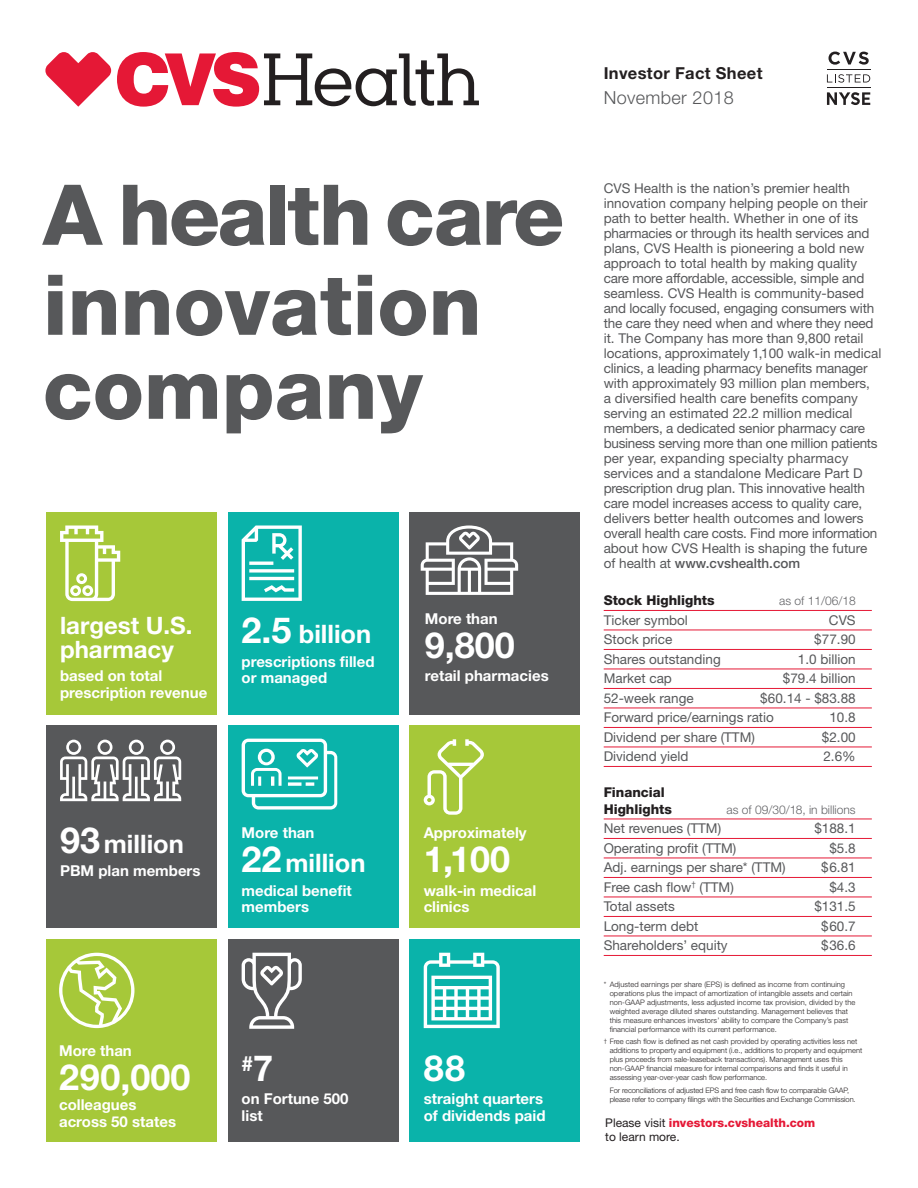
<style>
.page{position:relative;width:918px;height:1188px;background:#fff}
.page>*{position:absolute;margin:0;border:0;box-sizing:border-box;transform-origin:0 0}
.LTS_11_white{font:800 84px/87px "Helvetica Neue";color:#57585a}
.t1{font:700 36px "Helvetica Neue";color:#fff}
.t2{font:700 25.5px "Helvetica Neue";color:#fff}
.t3{font:700 24px/24px "Helvetica Neue";color:#fff}
.t4{font:700 21px "Helvetica Neue";color:#fff}
.t5{font:300 18px "Helvetica Neue";letter-spacing:.02em;color:#57585a}
.t6{font:700 16.5px "Helvetica Neue";letter-spacing:.02em;color:#231f20}
.KO_highlight{font:700 15px/16.5px "Helvetica Neue";color:#fff}
.IFC__Boilerplate__11{font:13.5px/15px "Helvetica Neue";color:#57585a}
.IFC__Boilerplate__11-2{font:800 13.5px/16.5px "Helvetica Neue";color:#231f20}
.t7{font:12px/13.5px "Helvetica Neue";color:#231f20}
.IFC__Boilerplate__11-3{font:300 12px "Helvetica Neue";color:#636366}
.t8{font:300 7.5px/9px "Helvetica Neue";color:#231f20}
.s1{font-weight:500}
.s2{font-size:36px}
.s3{font-size:6px}
.s4{font-weight:800;color:#e51836}
</style>
<div class="page">
<div style="left:47px;top:512px;width:170px;height:203px;background:#a6c839"></div>
<div style="left:47px;top:725px;width:170px;height:203px;background:#57585a"></div>
<div style="left:47px;top:939px;width:170px;height:203px;background:#a6c839"></div>
<div style="left:228px;top:512px;width:170px;height:203px;background:#0ab3aa"></div>
<div style="left:228px;top:725px;width:170px;height:203px;background:#0ab3aa"></div>
<div style="left:228px;top:939px;width:170px;height:203px;background:#57585a"></div>
<div style="left:409px;top:512px;width:171px;height:203px;background:#57585a"></div>
<div style="left:409px;top:725px;width:171px;height:203px;background:#a6c839"></div>
<div style="left:409px;top:939px;width:171px;height:203px;background:#0ab3aa"></div>
<hr style="left:604px;top:610px;width:268px;height:1px;background:#e51836">
<hr style="left:604px;top:630px;width:268px;height:1px;background:#e51836">
<hr style="left:604px;top:649px;width:268px;height:1px;background:#e51836">
<hr style="left:604px;top:669px;width:268px;height:1px;background:#e51836">
<hr style="left:604px;top:688px;width:268px;height:1px;background:#e51836">
<hr style="left:604px;top:708px;width:268px;height:1px;background:#e51836">
<hr style="left:604px;top:727px;width:268px;height:1px;background:#e51836">
<hr style="left:604px;top:747px;width:268px;height:1px;background:#e51836">
<hr style="left:604px;top:766px;width:268px;height:1px;background:#e51836">
<hr style="left:604px;top:819px;width:268px;height:1px;background:#e51836">
<hr style="left:604px;top:838px;width:268px;height:1px;background:#e51836">
<hr style="left:604px;top:858px;width:268px;height:1px;background:#e51836">
<hr style="left:604px;top:877px;width:268px;height:1px;background:#e51836">
<hr style="left:604px;top:897px;width:268px;height:1px;background:#e51836">
<hr style="left:604px;top:916px;width:268px;height:1px;background:#e51836">
<hr style="left:604px;top:936px;width:268px;height:1px;background:#e51836">
<hr style="left:604px;top:955px;width:268px;height:1px;background:#e51836">
<svg style="left:827px;top:92px;width:43px;height:13px"></svg>
<svg style="left:827px;top:74px;width:43px;height:9px"></svg>
<hr style="left:827px;top:69px;width:43px;height:1px;background:#231f20">
<hr style="left:827px;top:87px;width:43px;height:1px;background:#231f20">
<svg style="left:829px;top:52px;width:40px;height:13px"></svg>
<svg style="left:45px;top:52px;width:434px;height:55px"></svg>
<svg style="left:60px;top:525px;width:60px;height:76px"></svg>
<svg style="left:424px;top:739px;width:60px;height:76px"></svg>
<svg style="left:421px;top:525px;width:97px;height:70px"></svg>
<svg style="left:242px;top:953px;width:60px;height:76px"></svg>
<svg style="left:242px;top:525px;width:60px;height:76px"></svg>
<svg style="left:60px;top:740px;width:121px;height:61px"></svg>
<svg style="left:424px;top:953px;width:76px;height:75px"></svg>
<svg style="left:59px;top:953px;width:75px;height:75px"></svg>
<svg style="left:242px;top:739px;width:95px;height:71px"></svg>
<p class="t6" style="left:604px;top:63px;width:160px">Investor Fact Sheet</p>
<p class="t5" style="left:604px;top:87px;width:132px">November 2018</p>
<p class="LTS_11_white" style="left:43px;top:171px;width:523px">A health care innovation company</p>
<p class="IFC__Boilerplate__11" style="left:604px;top:180px;width:279px">CVS Health is the nation’s premier health innovation company helping people on their path to better health. Whether in one of its pharmacies or through its health services and plans, CVS Health is pioneering a bold new approach to total health by making quality care more affordable, accessible, simple and seamless. CVS Health is community-based and locally focused, engaging consumers with the care they need when and where they need it. The Company has more than 9,800 retail locations, approximately 1,100 walk-in medical clinics, a leading pharmacy benefits manager with approximately 93 million plan members,<br>a diversified health care benefits company serving an estimated 22.2 million medical members, a dedicated senior pharmacy care business serving more than one million patients per year, expanding specialty pharmacy services and a standalone Medicare Part D prescription drug plan. This innovative health care model increases access to quality care, delivers better health outcomes and lowers overall health care costs. Find more information about how CVS Health is shaping the future of health at <span class="s1">www.cvshealth.com</span></p>
<p class="IFC__Boilerplate__11-2" style="left:604px;top:592px;width:113px">Stock Highlights</p>
<p class="IFC__Boilerplate__11-3" style="left:779px;top:594px;width:78px">as of 11/06/18</p>
<p class="IFC__Boilerplate__11" style="left:604px;top:612px;width:86px">Ticker symbol</p>
<p class="IFC__Boilerplate__11" style="left:829px;top:612px;width:28px">CVS</p>
<p class="IFC__Boilerplate__11" style="left:604px;top:632px;width:70px">Stock price</p>
<p class="IFC__Boilerplate__11" style="left:814px;top:632px;width:43px">$77.90</p>
<p class="IFC__Boilerplate__11" style="left:604px;top:651px;width:119px">Shares outstanding</p>
<p class="IFC__Boilerplate__11" style="left:798px;top:651px;width:59px">1.0 billion</p>
<p class="IFC__Boilerplate__11" style="left:604px;top:671px;width:70px">Market cap</p>
<p class="IFC__Boilerplate__11" style="left:783px;top:671px;width:75px">$79.4 billion</p>
<p class="IFC__Boilerplate__11" style="left:604px;top:690px;width:92px">52-week range</p>
<p class="IFC__Boilerplate__11" style="left:760px;top:690px;width:97px">$60.14 - $83.88</p>
<p class="IFC__Boilerplate__11" style="left:604px;top:710px;width:172px">Forward price/earnings ratio</p>
<p class="IFC__Boilerplate__11" style="left:829px;top:710px;width:28px">10.8</p>
<p class="IFC__Boilerplate__11" style="left:604px;top:729px;width:153px">Dividend per share (TTM)</p>
<p class="IFC__Boilerplate__11" style="left:822px;top:729px;width:36px">$2.00</p>
<p class="IFC__Boilerplate__11" style="left:604px;top:749px;width:86px">Dividend yield</p>
<p class="IFC__Boilerplate__11" style="left:823px;top:749px;width:34px">2.6%</p>
<p class="IFC__Boilerplate__11-2" style="left:604px;top:784px;width:70px">Financial<br>Highlights</p>
<p class="KO_highlight" style="left:425px;top:610px;width:74px">More than</p>
<p class="t1" style="left:425px;top:623px;width:92px">9,800</p>
<p class="KO_highlight" style="left:425px;top:668px;width:125px">retail pharmacies</p>
<p class="t3" style="left:60px;top:613px;width:134px">largest U.S. pharmacy</p>
<p class="KO_highlight" style="left:60px;top:668px;width:149px">based on total prescription revenue</p>
<p class="t2" style="left:242px;top:619px;width:131px"><span class="s2">2.5</span> billion</p>
<p class="KO_highlight" style="left:242px;top:653px;width:134px">prescriptions filled or managed</p>
<p class="IFC__Boilerplate__11-3" style="left:727px;top:802px;width:131px">as of 09/30/18, in billions</p>
<p class="t2" style="left:60px;top:828px;width:125px"><span class="s2">93</span>million</p>
<p class="KO_highlight" style="left:60px;top:863px;width:142px">PBM plan members</p>
<p class="KO_highlight" style="left:242px;top:824px;width:74px">More than</p>
<p class="t2" style="left:242px;top:847px;width:125px"><span class="s2">22</span>million</p>
<p class="KO_highlight" style="left:242px;top:882px;width:112px">medical benefit members</p>
<p class="KO_highlight" style="left:59px;top:1042px;width:74px">More than</p>
<p class="t1" style="left:59px;top:1055px;width:133px">290,000</p>
<p class="KO_highlight" style="left:59px;top:1096px;width:118px">colleagues across 50 states</p>
<p class="t4" style="left:242px;top:1050px;width:33px">#<span class="s2">7</span></p>
<p class="KO_highlight" style="left:242px;top:1090px;width:108px">on Fortune 500 list</p>
<p class="KO_highlight" style="left:424px;top:824px;width:105px">Approximately</p>
<p class="t1" style="left:424px;top:837px;width:88px">1,100</p>
<p class="KO_highlight" style="left:424px;top:882px;width:114px">walk-in medical clinics</p>
<p class="t1" style="left:424px;top:1046px;width:43px">88</p>
<p class="KO_highlight" style="left:424px;top:1090px;width:123px">straight quarters of dividends paid</p>
<p class="IFC__Boilerplate__11" style="left:604px;top:821px;width:119px">Net revenues (TTM)</p>
<p class="IFC__Boilerplate__11" style="left:814px;top:821px;width:43px">$188.1</p>
<p class="IFC__Boilerplate__11" style="left:604px;top:840px;width:134px">Operating profit (TTM)</p>
<p class="IFC__Boilerplate__11" style="left:829px;top:840px;width:28px">$5.8</p>
<p class="IFC__Boilerplate__11" style="left:604px;top:860px;width:184px">Adj. earnings per share* (TTM)</p>
<p class="IFC__Boilerplate__11" style="left:821px;top:860px;width:36px">$6.81</p>
<p class="IFC__Boilerplate__11" style="left:604px;top:879px;width:132px">Free cash flow<sup>†</sup> (TTM)</p>
<p class="IFC__Boilerplate__11" style="left:829px;top:879px;width:28px">$4.3</p>
<p class="IFC__Boilerplate__11" style="left:604px;top:899px;width:73px">Total assets</p>
<p class="IFC__Boilerplate__11" style="left:814px;top:899px;width:43px">$131.5</p>
<p class="IFC__Boilerplate__11" style="left:604px;top:918px;width:96px">Long-term debt</p>
<p class="IFC__Boilerplate__11" style="left:821px;top:918px;width:36px">$60.7</p>
<p class="IFC__Boilerplate__11" style="left:604px;top:938px;width:126px">Shareholders’ equity</p>
<p class="IFC__Boilerplate__11" style="left:821px;top:938px;width:36px">$36.6</p>
<p class="t8" style="left:610px;top:979px;width:247px;text-indent:-6px">* Adjusted earnings per share (EPS) is defined as income from continuing operations plus the impact of amortization of intangible assets and certain non-GAAP adjustments, less adjusted income tax provision, divided by the weighted average diluted shares outstanding. Management believes that this measure enhances investors’ ability to compare the Company’s past financial performance with its current performance.</p>
<p class="t8" style="left:610px;top:1036px;width:254px;text-indent:-6px"><span class="s3">†</span> Free cash flow is defined as net cash provided by operating activities less net additions to property and equipment (i.e., additions to property and equipment plus proceeds from sale-leaseback transactions). Management uses this non-GAAP financial measure for internal comparisons and finds it useful in assessing year-over-year cash flow performance.</p>
<p class="t8" style="left:610px;top:1086px;width:248px">For reconciliations of adjusted EPS and free cash flow to comparable GAAP, please refer to company filings with the Securities and Exchange Commission.</p>
<p class="t7" style="left:605px;top:1116px;width:212px">Please visit <span class="s4">investors.cvshealth.com </span>to learn more.</p>
</div>
